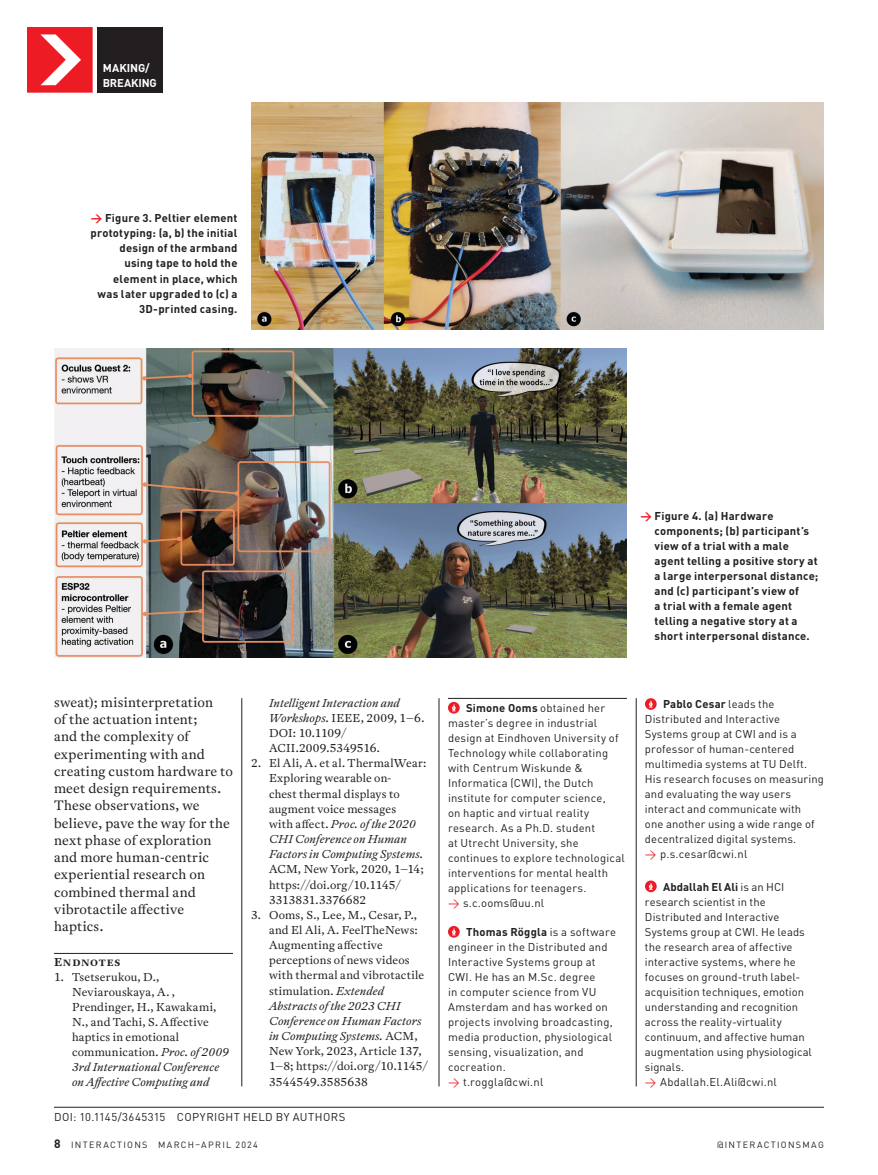
<style>
.page{position:relative;width:878px;height:1175px;background:#fff}
.page>*{position:absolute;margin:0;border:0;box-sizing:border-box;transform-origin:0 0}
.text_indent{font:13.5px/17.2px "Antwerp ACM";letter-spacing:.015em;color:#231f20}
.t1{font:11.4px/15.1px "Antwerp ACM";letter-spacing:.015em;color:#231f20}
.text_endnotes_header_rule_above{font:700 11.4px "Antwerp ACM";letter-spacing:.07em;color:#231f20}
.enter_text_authorNoRule{font:11.25px/15px "DIN Pro";letter-spacing:.01em;color:#231f20}
.enter_text_authorRule{font:11.25px/15px "DIN Pro";letter-spacing:.02em;color:#231f20}
.global_caption{font:700 11.25px/15px "DIN Pro";letter-spacing:.02em;color:#231f20;text-align:right}
.global_doi{font:11.25px "DIN Pro";letter-spacing:.035em;color:#231f20}
.t2{font:700 11.25px/15px "DIN Pro";letter-spacing:-.005em;color:#fff}
.t3{font:9px "DIN Pro";letter-spacing:.145em;color:#231f20}
.s1{color:#ed1c24}
.s2{font-style:italic}
.s3{font-weight:700}
.s4{font-weight:700;font-size:12px}
</style>
<div class="page">
<svg style="left:645px;top:698px;width:11px;height:12px"></svg>
<svg style="left:649px;top:700px;width:3px;height:7px"></svg>
<div style="left:645px;top:880px;width:11px;height:12px;background:#ed1c24;border-radius:50%"></div>
<svg style="left:649px;top:882px;width:3px;height:8px"></svg>
<hr style="left:448px;top:698px;width:179px;height:1px;background:#231f20">
<div style="left:448px;top:702px;width:11px;height:11px;background:#ed1c24;border-radius:50%"></div>
<svg style="left:452px;top:704px;width:4px;height:7px"></svg>
<div style="left:448px;top:926px;width:11px;height:11px;background:#ed1c24;border-radius:50%"></div>
<svg style="left:452px;top:928px;width:4px;height:7px"></svg>
<hr style="left:54px;top:953px;width:179px;height:1px;background:#231f20">
<hr style="left:241px;top:698px;width:1px;height:388px;background:#231f20">
<hr style="left:438px;top:698px;width:1px;height:388px;background:#231f20">
<hr style="left:636px;top:698px;width:1px;height:388px;background:#231f20">
<hr style="left:54px;top:1107px;width:770px;height:1px;background:#231f20">
<div style="left:97px;top:27px;width:66px;height:66px;background:#231f20"></div>
<svg style="left:27px;top:27px;width:66px;height:66px"></svg>
<img style="left:251px;top:103px;width:573px;height:227px">
<img style="left:54px;top:348px;width:573px;height:309px">
<p class="t2" style="left:103px;top:59px;width:55px">MAKING/<br>BREAKING</p>
<p class="global_caption" style="left:90px;top:209px;width:148px"><span class="s1">→</span> Figure 3. Peltier element prototyping: (a, b) the initial design of the armband using tape to hold the element in place, which was later upgraded to (c) a<br>3D-printed casing.</p>
<p class="global_caption" style="left:654px;top:507px;width:165px;text-align:left;text-indent:-14px"><span class="s1">→</span> Figure 4. (a) Hardware components; (b) participant’s view of a trial with a male agent telling a positive story at a large interpersonal distance; and (c) participant’s view of<br>a trial with a female agent telling a negative story at a short interpersonal distance.</p>
<p class="text_indent" style="left:54px;top:693px;width:180px">sweat); misinterpretation<br>of the actuation intent;<br>and the complexity of experimenting with and creating custom hardware to meet design requirements.<br>These observations, we believe, pave the way for the next phase of exploration and more human-centric experiential research on combined thermal and vibrotactile affective haptics.</p>
<p class="text_endnotes_header_rule_above" style="left:54px;top:953px;width:68px">Endnotes</p>
<p class="t1" style="left:72px;top:969px;width:158px;text-indent:-18px">1. Tsetserukou, D.,<br>Neviarouskaya, A. ,<br>Prendinger, H., Kawakami,<br>N., and Tachi, S. Affective haptics in emotional communication. <span class="s2">Proc. of 2009<br>3rd International Conference on Affective Computing and</span></p>
<p class="global_doi" style="left:54px;top:1108px;width:293px">DOI: 10.1145/3645315 COPYRIGHT HELD BY AUTHORS</p>
<p class="t1" style="left:269px;top:695px;width:157px"><span class="s2">Intelligent Interaction and<br>Workshops.</span> IEEE, 2009, 1–6.<br>DOI: 10.1109/<br>ACII.2009.5349516.</p>
<p class="t1" style="left:269px;top:755px;width:159px;text-indent:-18px">2. El Ali, A. et al. ThermalWear:<br>Exploring wearable on-<br>chest thermal displays to augment voice messages<br>with affect. <span class="s2">Proc. of the 2020<br>CHI Conference on Human<br>Factors in Computing Systems.<br></span>ACM, New York, 2020, 1–14; https://doi.org/10.1145/<br>3313831.3376682</p>
<p class="t1" style="left:269px;top:907px;width:161px;text-indent:-18px">3. Ooms, S., Lee, M., Cesar, P., and El Ali, A. FeelTheNews:<br>Augmenting affective perceptions of news videos with thermal and vibrotactile stimulation. <span class="s2">Extended<br>Abstracts of the 2023 CHI<br>Conference on Human Factors in Computing Systems.</span> ACM,<br>New York, 2023, Article 137,<br>1–8; https://doi.org/10.1145/<br>3544549.3585638</p>
<p class="enter_text_authorRule" style="left:448px;top:699px;width:178px;text-indent:18px"><span class="s3">Simone Ooms</span> obtained her master’s degree in industrial design at Eindhoven University of<br>Technology while collaborating with Centrum Wiskunde &amp;<br>Informatica (CWI), the Dutch institute for computer science,<br>on haptic and virtual reality research. As a Ph.D. student<br>at Utrecht University, she continues to explore technological interventions for mental health applications for teenagers.</p>
<p class="enter_text_authorRule" style="left:448px;top:894px;width:98px"><span class="s1">→</span> s.c.ooms@uu.nl</p>
<p class="enter_text_authorNoRule" style="left:448px;top:923px;width:170px;text-indent:18px"><span class="s3">Thomas Röggla</span> is a software engineer in the Distributed and<br>Interactive Systems group at<br>CWI. He has an M.Sc. degree<br>in computer science from VU<br>Amsterdam and has worked on projects involving broadcasting, media production, physiological sensing, visualization, and cocreation.</p>
<p class="enter_text_authorRule" style="left:448px;top:1073px;width:97px"><span class="s1">→</span> t.roggla@cwi.nl</p>
<p class="enter_text_authorNoRule" style="left:645px;top:695px;width:180px;text-indent:18px"><span class="s3">Pablo Cesar</span> leads the<br>Distributed and Interactive<br>Systems group at CWI and is a professor of human-centered multimedia systems at TU Delft.<br>His research focuses on measuring and evaluating the way users interact and communicate with<br>one another using a wide range of decentralized digital systems.</p>
<p class="enter_text_authorRule" style="left:645px;top:845px;width:104px"><span class="s1">→</span> p.s.cesar@cwi.nl</p>
<p class="enter_text_authorNoRule" style="left:645px;top:878px;width:168px;text-indent:18px"><span class="s3">Abdallah El Ali</span> is an HCI research scientist in the<br>Distributed and Interactive<br>Systems group at CWI. He leads the research area of affective interactive systems, where he focuses on ground-truth label&shy;acquisition techniques, emotion understanding and recognition across the reality-virtuality continuum, and affective human augmentation using physiological signals.</p>
<p class="enter_text_authorRule" style="left:645px;top:1073px;width:133px"><span class="s1">→</span> Abdallah.El.Ali@cwi.nl</p>
<p class="t3" style="left:54px;top:1137px;width:205px"><span class="s4">8</span> INTERACTIONS MARCH–APRIL 2024</p>
<p class="t3" style="left:717px;top:1137px;width:108px">@INTERACTIONSMAG</p>
</div>
